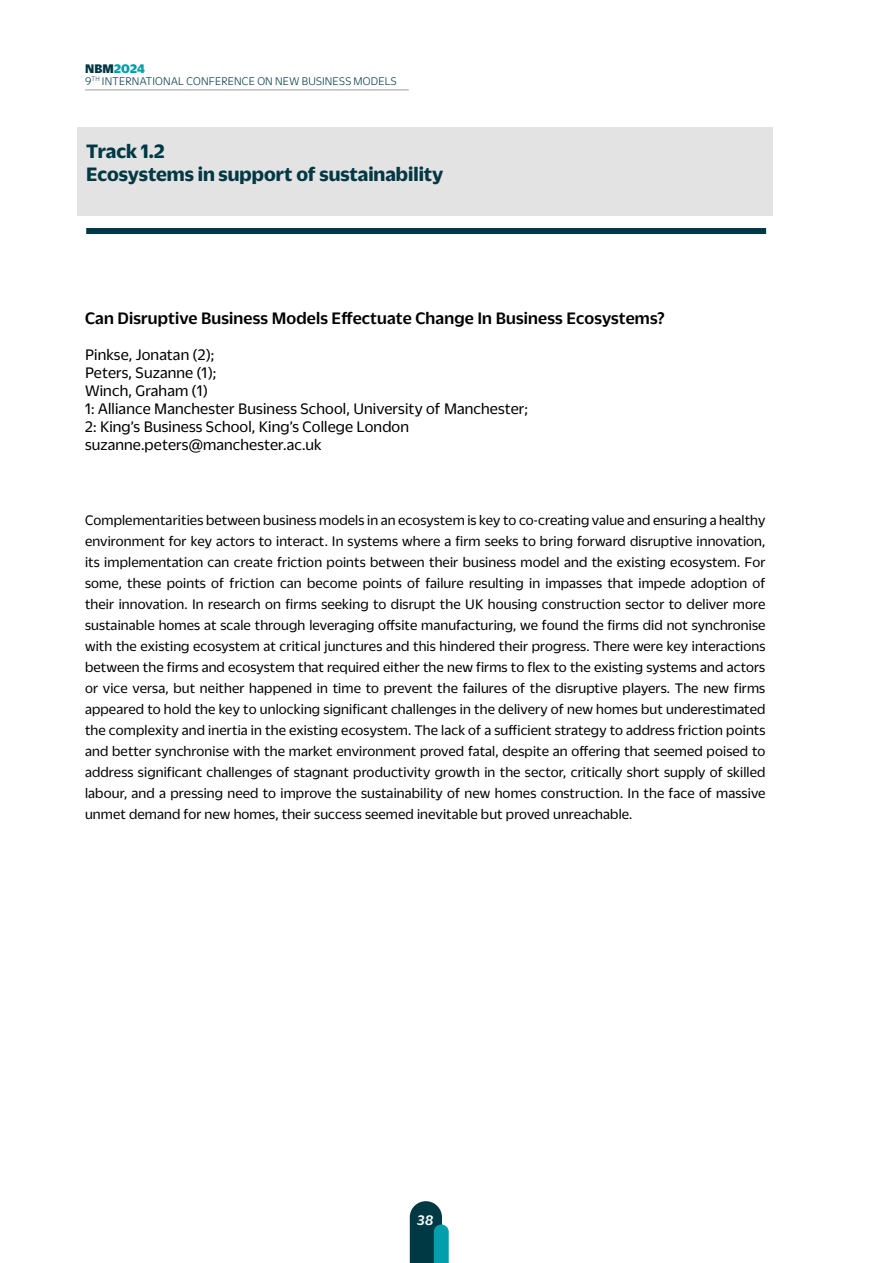
<style>
.page{position:relative;width:893px;height:1263px;background:#fff}
.page>*{position:absolute;margin:0;border:0;box-sizing:border-box;transform-origin:0 0}
.t1{font:700 21px/22.6px "Duplicate Sans";color:#003843}
.t2{font:500 18px "Duplicate Sans";letter-spacing:.01em;color:#000}
.t3{font:16.5px/18px "Duplicate Sans";letter-spacing:.01em;color:#000}
.t4{font:15px/21px "Duplicate Sans";letter-spacing:.01em;color:#000;text-align:justify}
.t5{font:italic 500 15px "Duplicate Sans";color:#fff}
.t6{font:800 13.5px "Duplicate Sans";letter-spacing:.01em;color:#009fac}
.t7{font:300 12px "Duplicate Sans";letter-spacing:.02em;color:#003843}
.s1{color:#003843}
</style>
<div class="page">
<hr style="left:85px;top:90px;width:324px;height:1px;background:#9d9d9c">
<svg style="left:410px;top:1201px;width:39px;height:62px;background:#1f6872"></svg>
<div style="left:77px;top:127px;width:696px;height:88px;background:#e3e3e3"></div>
<div style="left:86px;top:228px;width:680px;height:6px;background:#003843"></div>
<p class="t6" style="left:85px;top:59px;width:61px"><span class="s1">NBM</span>2024</p>
<p class="t7" style="left:85px;top:74px;width:313px">9<sup>TH</sup> INTERNATIONAL CONFERENCE ON NEW BUSINESS MODELS</p>
<h1 class="t1" style="left:86px;top:138px;width:359px">Track 1.2<br>Ecosystems in support of sustainability</h1>
<p class="t2" style="left:85px;top:306px;width:581px">Can Disruptive Business Models Effectuate Change In Business Ecosystems?</p>
<p class="t3" style="left:85px;top:344px;width:445px">Pinkse, Jonatan (2);<br>Peters, Suzanne (1);<br>Winch, Graham (1)<br>1: Alliance Manchester Business School, University of Manchester; 2: King’s Business School, King’s College London suzanne.peters@manchester.ac.uk</p>
<p class="t4" style="left:85px;top:508px;width:682px">Complementarities between business models in an ecosystem is key to co-creating value and ensuring a healthy environment for key actors to interact. In systems where a firm seeks to bring forward disruptive innovation, its implementation can create friction points between their business model and the existing ecosystem. For some, these points of friction can become points of failure resulting in impasses that impede adoption of their innovation. In research on firms seeking to disrupt the UK housing construction sector to deliver more sustainable homes at scale through leveraging offsite manufacturing, we found the firms did not synchronise with the existing ecosystem at critical junctures and this hindered their progress. There were key interactions between the firms and ecosystem that required either the new firms to flex to the existing systems and actors or vice versa, but neither happened in time to prevent the failures of the disruptive players. The new firms appeared to hold the key to unlocking significant challenges in the delivery of new homes but underestimated the complexity and inertia in the existing ecosystem. The lack of a sufficient strategy to address friction points and better synchronise with the market environment proved fatal, despite an offering that seemed poised to address significant challenges of stagnant productivity growth in the sector, critically short supply of skilled labour, and a pressing need to improve the sustainability of new homes construction. In the face of massive unmet demand for new homes, their success seemed inevitable but proved unreachable.</p>
<p class="t5" style="left:417px;top:1210px;width:18px">38</p>
</div>
